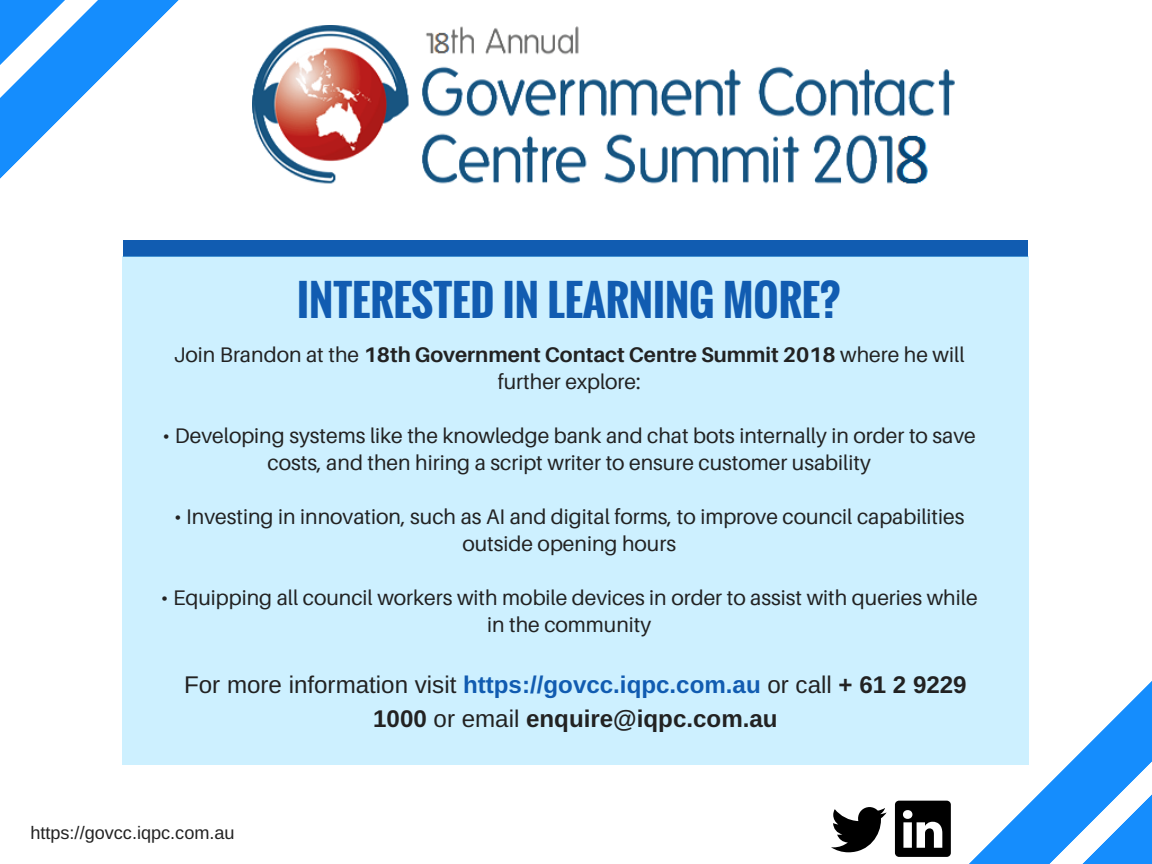
<style>
.page{position:relative;width:1152px;height:864px;background:#fff}
.page>*{position:absolute;margin:0;border:0;box-sizing:border-box;transform-origin:0 0}
.t1{font:700 42.3px "Oswald";color:#115cb1}
.t2{font:24.15px/33.8px "Arimo";color:#222;text-align:center}
.t3{font:21.15px/27px "Aileron";color:#222;text-align:center}
.t4{font:18.15px "Arimo";color:#222}
.s1{font-weight:700}
.s2{font-weight:700;color:#115cb1}
</style>
<div class="page">
<div style="left:123px;top:240px;width:905px;height:17px;background:#115cb1"></div>
<div style="left:123px;top:256px;width:906px;height:509px;background:#cdf0ff"></div>
<svg style="left:0;top:0;width:179px;height:179px"></svg>
<svg style="left:969px;top:681px;width:183px;height:183px"></svg>
<img style="left:252px;top:26px;width:703px;height:158px">
<svg style="left:831px;top:807px;width:56px;height:45px"></svg>
<svg style="left:895px;top:801px;width:56px;height:56px"></svg>
<h1 class="t1" style="left:297px;top:267px;width:544px">INTERESTED IN LEARNING MORE?</h1>
<p class="t3" style="left:174px;top:341px;width:792px">Join Brandon at the <span class="s1">18th Government Contact Centre Summit 2018</span> where he will further explore:</p>
<p class="t3" style="left:163px;top:422px;width:815px">• Developing systems like the knowledge bank and chat bots internally in order to save costs, and then hiring a script writer to ensure customer usability</p>
<p class="t3" style="left:174px;top:503px;width:792px">• Investing in innovation, such as AI and digital forms, to improve council capabilities outside opening hours</p>
<p class="t3" style="left:161px;top:584px;width:818px">• Equipping all council workers with mobile devices in order to assist with queries while in the community</p>
<p class="t2" style="left:184px;top:668px;width:784px">For more information visit <span class="s2">https://govcc.iqpc.com.au</span> or call <span class="s1">+ 61 2 9229<br>1000</span> or email <span class="s1">enquire@iqpc.com.au</span></p>
<p class="t4" style="left:30px;top:823px;width:206px">https://govcc.iqpc.com.au</p>
</div>
